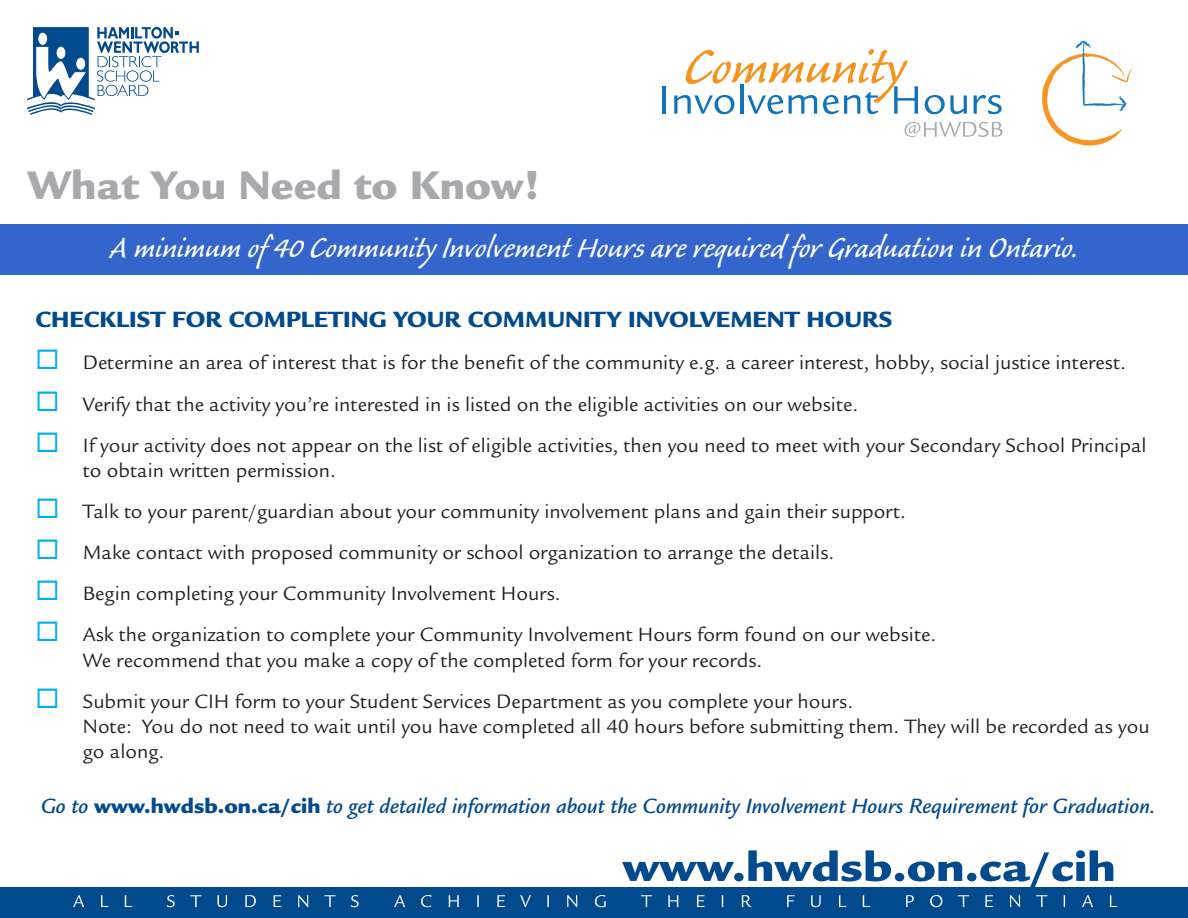
<style>
.page{position:relative;width:1188px;height:918px;background:#fff}
.page>*{position:absolute;margin:0;border:0;box-sizing:border-box;transform-origin:0 0}
.t1{font:900 43.5px "Legacy Sans Std";color:#a8a9ad}
.t2{font:37.5px "Caliban Std";color:#fff}
.t3{font:900 24px "Legacy Sans Std";color:#004a8d}
.t4{font:italic 500 22.5px "Legacy Sans Std";color:#004a8d}
.checklist{font:21px/25.2px "Legacy Sans Std";color:#231f20}
.s1{color:#00aeef}
.s2{font-weight:900;font-style:normal}
</style>
<div class="page">
<div style="left:0;top:225px;width:1188px;height:50px;background:#3465cc"></div>
<hr style="left:663px;top:86px;width:3px;height:28px;background:#1074bc">
<svg style="left:925px;top:95px;width:42px;height:19px"></svg>
<svg style="left:974px;top:95px;width:28px;height:19px"></svg>
<svg style="left:674px;top:49px;width:244px;height:65px"></svg>
<svg style="left:904px;top:122px;width:98px;height:15px"></svg>
<svg style="left:27px;top:27px;width:172px;height:88px"></svg>
<div style="left:1px;top:888px;width:1187px;height:30px;background:#004a8d"></div>
<svg style="left:73px;top:895px;width:1044px;height:12px"></svg>
<svg style="left:622px;top:850px;width:491px;height:38px"></svg>
<svg style="left:1042px;top:41px;width:90px;height:105px"></svg>
<p class="t1" style="left:27px;top:159px;width:515px">What You Need to Know!</p>
<p class="t2" style="left:110px;top:229px;width:970px">A minimum of 40 Community Involvement Hours are required for Graduation in Ontario.</p>
<p class="t3" style="left:36px;top:305px;width:858px">CHECKLIST FOR COMPLETING YOUR COMMUNITY INVOLVEMENT HOURS</p>
<p class="checklist" style="left:36px;top:350px;width:1092px"><span class="s1">◻</span> Determine an area of interest that is for the benefit of the community e.g. a career interest, hobby, social justice interest.</p>
<p class="checklist" style="left:36px;top:392px;width:824px"><span class="s1">◻</span> Verify that the activity you’re interested in is listed on the eligible activities on our website.</p>
<p class="checklist" style="left:83px;top:433px;width:1065px;text-indent:-47px"><span class="s1">◻</span> If your activity does not appear on the list of eligible activities, then you need to meet with your Secondary School Principal to obtain written permission.</p>
<p class="checklist" style="left:36px;top:499px;width:872px"><span class="s1">◻</span> Talk to your parent/guardian about your community involvement plans and gain their support.</p>
<p class="checklist" style="left:36px;top:540px;width:800px"><span class="s1">◻</span> Make contact with proposed community or school organization to arrange the details.</p>
<p class="checklist" style="left:36px;top:581px;width:527px"><span class="s1">◻</span> Begin completing your Community Involvement Hours.</p>
<p class="checklist" style="left:83px;top:622px;width:855px;text-indent:-47px"><span class="s1">◻</span> Ask the organization to complete your Community Involvement Hours form found on our website.<br>We recommend that you make a copy of the completed form for your records.</p>
<p class="checklist" style="left:83px;top:689px;width:1068px;text-indent:-47px"><span class="s1">◻</span> Submit your CIH form to your Student Services Department as you complete your hours.<br>Note: You do not need to wait until you have completed all 40 hours before submitting them. They will be recorded as you go along.</p>
<p class="t4" style="left:41px;top:793px;width:1117px">Go to <span class="s2">www.hwdsb.on.ca/cih</span> to get detailed information about the Community Involvement Hours Requirement for Graduation.</p>
</div>
